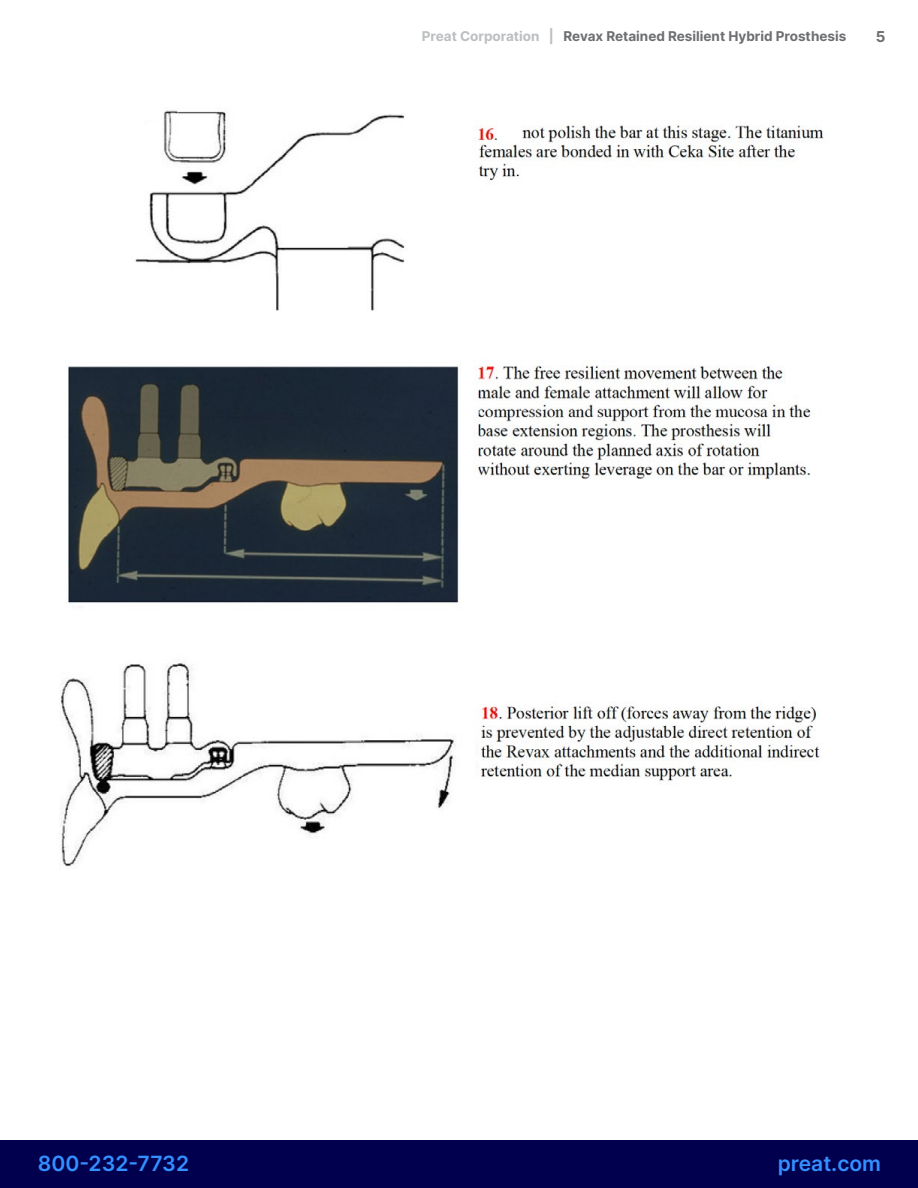
<style>
.page{position:relative;width:918px;height:1188px;background:#fff}
.page>*{position:absolute;margin:0;border:0;box-sizing:border-box;transform-origin:0 0}
.t1{font:21px "Inter";color:#348fff}
.t2{font:15px "Inter";color:#6d6e71}
.t3{font:13.5px "Inter";color:#6d6e71}
.s1{color:#bcbec0}
</style>
<div class="page">
<div style="left:0;top:1140px;width:918px;height:48px;background:#00004f"></div>
<img style="left:60px;top:110px;width:764px;height:757px">
<p class="t3" style="left:422px;top:26px;width:426px"><span class="s1">Preat Corporation |</span> Revax Retained Resilient Hybrid Prosthesis</p>
<p class="t2" style="left:876px;top:25px;width:11px">5</p>
<h1 class="t1" style="left:38px;top:1148px;width:153px">800-232-7732</h1>
<h1 class="t1" style="left:778px;top:1148px;width:105px">preat.com</h1>
</div>
